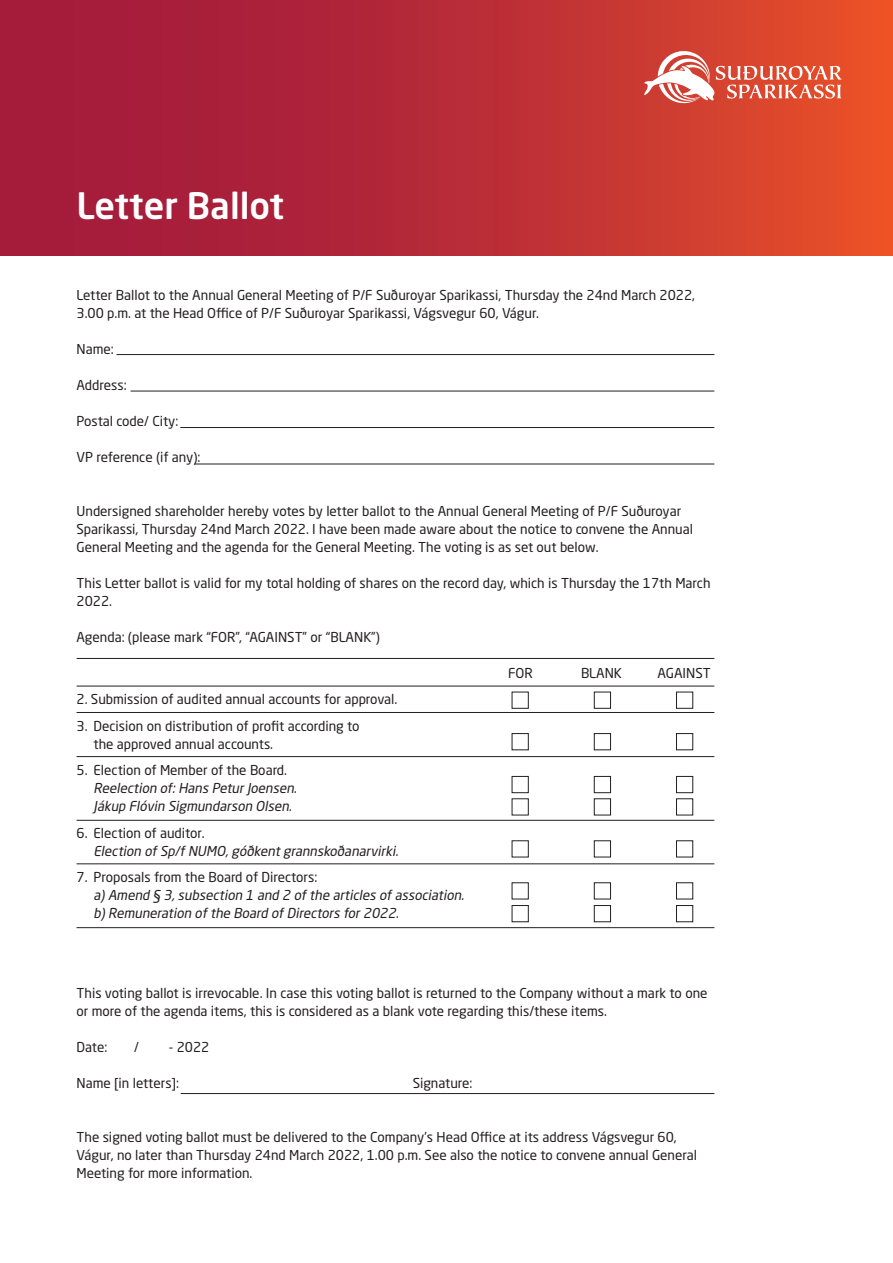
<style>
.page{position:relative;width:893px;height:1263px;background:#fff}
.page>*{position:absolute;margin:0;border:0;box-sizing:border-box;transform-origin:0 0}
.t1{font:500 36px "Neo Sans Pro";color:#fff}
.t2{font:13.5px/18px "Neo Sans Pro";color:#231f20}
.t3{font:italic 13.5px/18px "Neo Sans Pro";color:#231f20}
.s1{font-style:normal}
</style>
<div class="page">
<div style="left:0;top:0;width:893px;height:255px;background:linear-gradient(to right,#98133f,#e24c2b)"></div>
<svg style="left:643px;top:47px;width:199px;height:58px"></svg>
<hr style="left:117px;top:354px;width:597px;height:1px;background:#231f20">
<hr style="left:131px;top:391px;width:583px;height:1px;background:#231f20">
<hr style="left:180px;top:427px;width:534px;height:1px;background:#231f20">
<hr style="left:194px;top:464px;width:520px;height:1px;background:#231f20">
<hr style="left:77px;top:686px;width:637px;height:1px;background:#231f20">
<hr style="left:77px;top:712px;width:637px;height:1px;background:#231f20">
<hr style="left:77px;top:756px;width:637px;height:1px;background:#231f20">
<hr style="left:77px;top:863px;width:637px;height:1px;background:#231f20">
<hr style="left:77px;top:820px;width:637px;height:1px;background:#231f20">
<hr style="left:77px;top:658px;width:637px;height:1px;background:#231f20">
<div style="left:512px;top:692px;width:17px;height:17px;border:1px solid #231f20"></div>
<div style="left:594px;top:692px;width:17px;height:17px;border:1px solid #231f20"></div>
<div style="left:676px;top:692px;width:17px;height:17px;border:1px solid #231f20"></div>
<div style="left:512px;top:733px;width:17px;height:17px;border:1px solid #231f20"></div>
<div style="left:594px;top:733px;width:17px;height:17px;border:1px solid #231f20"></div>
<div style="left:676px;top:733px;width:17px;height:17px;border:1px solid #231f20"></div>
<div style="left:512px;top:840px;width:17px;height:17px;border:1px solid #231f20"></div>
<div style="left:512px;top:882px;width:17px;height:17px;border:1px solid #231f20"></div>
<div style="left:512px;top:905px;width:17px;height:17px;border:1px solid #231f20"></div>
<div style="left:594px;top:840px;width:17px;height:17px;border:1px solid #231f20"></div>
<div style="left:594px;top:882px;width:17px;height:17px;border:1px solid #231f20"></div>
<div style="left:594px;top:905px;width:17px;height:17px;border:1px solid #231f20"></div>
<div style="left:676px;top:840px;width:17px;height:17px;border:1px solid #231f20"></div>
<div style="left:676px;top:882px;width:17px;height:17px;border:1px solid #231f20"></div>
<div style="left:676px;top:905px;width:17px;height:17px;border:1px solid #231f20"></div>
<hr style="left:181px;top:1093px;width:533px;height:1px;background:#231f20">
<hr style="left:77px;top:927px;width:637px;height:1px;background:#231f20">
<div style="left:512px;top:776px;width:17px;height:17px;border:1px solid #231f20"></div>
<div style="left:512px;top:798px;width:17px;height:17px;border:1px solid #231f20"></div>
<div style="left:594px;top:776px;width:17px;height:17px;border:1px solid #231f20"></div>
<div style="left:594px;top:798px;width:17px;height:17px;border:1px solid #231f20"></div>
<div style="left:676px;top:776px;width:17px;height:17px;border:1px solid #231f20"></div>
<div style="left:676px;top:798px;width:17px;height:17px;border:1px solid #231f20"></div>
<p class="t1" style="left:77px;top:183px;width:209px">Letter Ballot</p>
<p class="t2" style="left:77px;top:285px;width:620px">Letter Ballot to the Annual General Meeting of P/F Suðuroyar Sparikassi, Thursday the 24nd March 2022,<br>3.00 p.m. at the Head Office of P/F Suðuroyar Sparikassi, Vágsvegur 60, Vágur.</p>
<p class="t2" style="left:77px;top:339px;width:39px">Name:</p>
<p class="t2" style="left:77px;top:375px;width:52px">Address:</p>
<p class="t2" style="left:77px;top:411px;width:103px">Postal code/ City:</p>
<p class="t2" style="left:77px;top:447px;width:125px">VP reference (if any):</p>
<p class="t2" style="left:77px;top:501px;width:618px">Undersigned shareholder hereby votes by letter ballot to the Annual General Meeting of P/F Suðuroyar<br>Sparikassi, Thursday 24nd March 2022. I have been made aware about the notice to convene the Annual<br>General Meeting and the agenda for the General Meeting. The voting is as set out below.</p>
<p class="t2" style="left:77px;top:573px;width:635px">This Letter ballot is valid for my total holding of shares on the record day, which is Thursday the 17th March<br>2022.</p>
<p class="t2" style="left:77px;top:627px;width:305px">Agenda: (please mark “FOR”, “AGAINST” or “BLANK”)</p>
<p class="t2" style="left:508px;top:663px;width:26px">FOR</p>
<p class="t2" style="left:581px;top:663px;width:43px">BLANK</p>
<p class="t2" style="left:657px;top:663px;width:55px">AGAINST</p>
<p class="t2" style="left:77px;top:690px;width:322px">2. Submission of audited annual accounts for approval.</p>
<p class="t2" style="left:94px;top:716px;width:267px;text-indent:-17px">3. Decision on distribution of profit according to the approved annual accounts.</p>
<p class="t3" style="left:94px;top:761px;width:208px;text-indent:-17px"><span class="s1">5. Election of Member of the Board.<br></span>Reelection of:Hans PeturJoensen.<br>Jákup Flóvin Sigmundarson Olsen.</p>
<p class="t3" style="left:94px;top:823px;width:309px;text-indent:-17px"><span class="s1">6. Election of auditor.<br></span>Election ofSp/fNUMO,góðkentgrannskoðanarvirki.</p>
<p class="t3" style="left:94px;top:868px;width:375px;text-indent:-17px"><span class="s1">7. Proposals from the Board of Directors:<br></span>a)Amend § 3,subsection 1 and 2 ofthe articles ofassociation. b)Remuneration ofthe Board ofDirectors for2022.</p>
<p class="t2" style="left:77px;top:983px;width:632px">This voting ballot is irrevocable. In case this voting ballot is returned to the Company without a mark to one or more of the agenda items, this is considered as a blank vote regarding this/these items.</p>
<p class="t2" style="left:77px;top:1037px;width:32px">Date:</p>
<p class="t2" style="left:134px;top:1037px;width:6px">/</p>
<p class="t2" style="left:169px;top:1037px;width:42px">- 2022</p>
<p class="t2" style="left:77px;top:1073px;width:104px">Name [in letters]:</p>
<p class="t2" style="left:413px;top:1073px;width:61px">Signature:</p>
<p class="t2" style="left:77px;top:1127px;width:622px">The signed voting ballot must be delivered to the Company’s Head Office at its address Vágsvegur 60,<br>Vágur, no later than Thursday 24nd March 2022, 1.00 p.m. See also the notice to convene annual General<br>Meeting for more information.</p>
</div>
